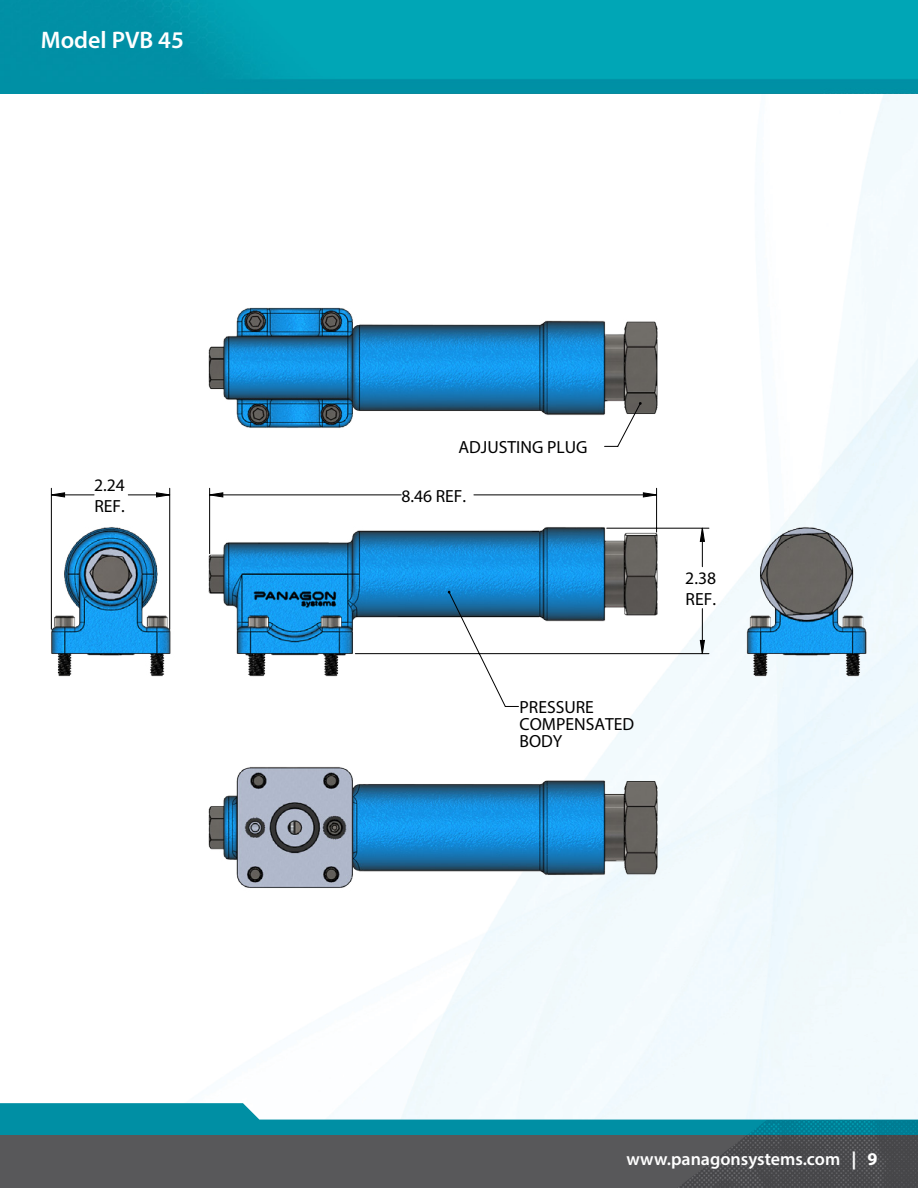
<style>
.page{position:relative;width:918px;height:1188px;background:#fff}
.page>*{position:absolute;margin:0;border:0;box-sizing:border-box;transform-origin:0 0}
.t1{font:600 24px "Myriad Pro";color:#fff}
.t2{font:600 18px "Myriad Pro";color:#fff}
.t3{font:17.55px/21px "Century Gothic";color:#000}
.s1{font-weight:700}
</style>
<div class="page">
<img style="left:0;top:93px;width:918px;height:1010px">
<svg style="left:0;top:1103px;width:918px;height:32px;fill:#008fa4"></svg>
<div style="left:0;top:1135px;width:918px;height:53px;background:#58585a"></div>
<img style="left:0;top:0;width:918px;height:93px">
<img style="left:659px;top:1120px;width:259px;height:68px">
<img style="left:196px;top:295px;width:473px;height:107px">
<img style="left:196px;top:754px;width:473px;height:146px">
<img style="left:40px;top:515px;width:11px;height:175px">
<img style="left:733px;top:515px;width:145px;height:175px">
<svg style="left:51px;top:402px;width:659px;height:305px"></svg>
<svg style="left:51px;top:402px;width:653px;height:252px"></svg>
<h1 class="t1" style="left:41px;top:25px;width:145px">Model PVB 45</h1>
<p class="t3" style="left:94px;top:474px;width:32px">2.24<br>REF.</p>
<p class="t3" style="left:458px;top:436px;width:131px">ADJUSTING PLUG</p>
<p class="t3" style="left:401px;top:485px;width:66px">8.46 REF.</p>
<p class="t3" style="left:520px;top:698px;width:116px;line-height:17.1px">PRESSURE<br>COMPENSATED<br>BODY</p>
<p class="t3" style="left:685px;top:567px;width:32px">2.38<br>REF.</p>
<p class="t2" style="left:627px;top:1148px;width:252px">www.panagonsystems.com <span class="s1">| 9</span></p>
</div>
